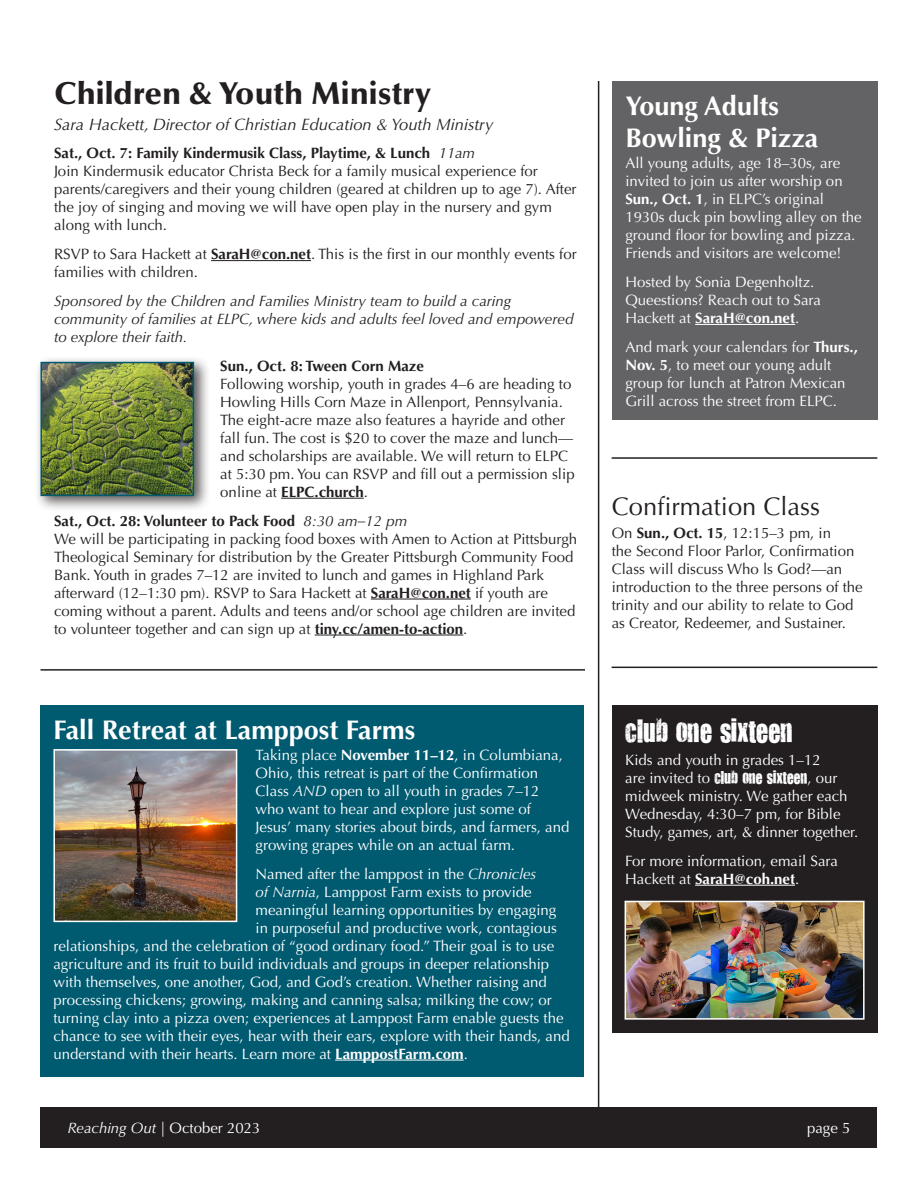
<style>
.page{position:relative;width:918px;height:1188px;background:#fff}
.page>*{position:absolute;margin:0;border:0;box-sizing:border-box;transform-origin:0 0}
.t1{font:900 31.5px "Optima LT Std";color:#231f20}
.t2{font:700 27px/32.4px "Optima LT Std";color:#fff}
.t3{font:27px "You Are Loved";color:#fff}
.t4{font:25.5px "Optima LT Std";color:#231f20}
.t5{font:italic 16.5px "Optima LT Std";color:#231f20}
.t6{font:15px/18px "Optima LT Std";color:#fff}
.t7{font:15px/18px "Optima LT Std";color:#231f20}
.t8{font:italic 15px/18px "Optima LT Std";color:#231f20}
.t9{font:700 15px "Optima LT Std";color:#231f20}
.s1{font-weight:400;font-style:italic}
.s2{font-weight:700}
.s3{font-style:italic}
.s4{font-family:"You Are Loved"}
</style>
<div class="page">
<hr style="left:598px;top:81px;width:1px;height:1053px;background:#231f20">
<div style="left:40px;top:1107px;width:838px;height:41px;background:#231f20"></div>
<hr style="left:612px;top:667px;width:265px;height:1px;background:#231f20">
<hr style="left:211px;top:260px;width:100px;height:1px;background:#231f20">
<hr style="left:281px;top:498px;width:83px;height:1px;background:#231f20">
<hr style="left:371px;top:599px;width:100px;height:1px;background:#231f20">
<hr style="left:315px;top:635px;width:148px;height:1px;background:#231f20">
<hr style="left:41px;top:669px;width:544px;height:2px;background:#231f20">
<div style="left:40px;top:705px;width:544px;height:372px;background:#005a70"></div>
<hr style="left:335px;top:1060px;width:129px;height:1px;background:#fff">
<div style="left:34px;top:356px;width:176px;height:156px;background:#231f20;opacity:.75"></div>
<img style="left:43px;top:365px;width:148px;height:128px">
<div style="left:40px;top:362px;width:154px;height:134px;border:2px solid #005a70"></div>
<img style="left:56px;top:752px;width:178px;height:167px">
<div style="left:53px;top:749px;width:184px;height:173px;border:2px solid #fff"></div>
<div style="left:612px;top:81px;width:266px;height:339px;background:#636366"></div>
<hr style="left:695px;top:324px;width:100px;height:1px;background:#fff">
<div style="left:612px;top:705px;width:265px;height:328px;background:#231f20"></div>
<hr style="left:695px;top:885px;width:100px;height:1px;background:#fff">
<hr style="left:612px;top:457px;width:265px;height:2px;background:#231f20">
<img style="left:628px;top:904px;width:234px;height:113px">
<div style="left:625px;top:901px;width:240px;height:119px;border:2px solid #fff"></div>
<p class="t1" style="left:54px;top:75px;width:378px">Children &amp; Youth Ministry</p>
<p class="t5" style="left:54px;top:114px;width:441px">Sara Hackett, Director of Christian Education &amp; Youth Ministry</p>
<p class="t9" style="left:54px;top:144px;width:423px">Sat., Oct. 7: Family Kindermusik Class, Playtime, &amp; Lunch <span class="s1">11am</span></p>
<p class="t7" style="left:54px;top:162px;width:524px">Join Kindermusik educator Christa Beck for a family musical experience for parents/caregivers and their young children (geared at children up to age 7). After the joy of singing and moving we will have open play in the nursery and gym along with lunch.</p>
<p class="t7" style="left:54px;top:245px;width:524px">RSVP to Sara Hackett at <span class="s2">SaraH@con.net</span>. This is the first in our monthly events for families with children.</p>
<p class="t8" style="left:54px;top:292px;width:521px">Sponsored by the Children and Families Ministry team to build a caring community of families at ELPC, where kids and adults feel loved and empowered to explore their faith.</p>
<p class="t9" style="left:220px;top:357px;width:205px">Sun., Oct. 8: Tween Corn Maze</p>
<p class="t7" style="left:220px;top:375px;width:356px">Following worship, youth in grades 4–6 are heading to Howling Hills Corn Maze in Allenport, Pennsylvania.<br>The eight-acre maze also features a hayride and other fall fun. The cost is $20 to cover the maze and lunch— and scholarships are available. We will return to ELPC at 5:30 pm. You can RSVP and fill out a permission slip online at <span class="s2">ELPC.church</span>.</p>
<p class="t9" style="left:54px;top:512px;width:355px">Sat., Oct. 28: Volunteer to Pack Food <span class="s1">8:30 am–12 pm</span></p>
<p class="t7" style="left:54px;top:530px;width:525px">We will be participating in packing food boxes with Amen to Action at Pittsburgh Theological Seminary for distribution by the Greater Pittsburgh Community Food Bank. Youth in grades 7–12 are invited to lunch and games in Highland Park afterward (12–1:30 pm). RSVP to Sara Hackett at <span class="s2">SaraH@con.net</span> if youth are coming without a parent. Adults and teens and/or school age children are invited to volunteer together and can sign up at <span class="s2">tiny.cc/amen-to-action</span>.</p>
<p class="t2" style="left:53px;top:714px;width:363px">Fall Retreat at Lamppost Farms</p>
<p class="t6" style="left:256px;top:746px;width:315px">Taking place <span class="s2">November 11–12</span>, in Columbiana, Ohio, this retreat is part of the Confirmation Class <span class="s3">AND</span> open to all youth in grades 7–12 who want to hear and explore just some of Jesus’ many stories about birds, and farmers, and growing grapes while on an actual farm.</p>
<p class="t6" style="left:256px;top:865px;width:282px">Named after the lamppost in the <span class="s3">Chronicles</span></p>
<p class="t6" style="left:256px;top:883px;width:278px"><span class="s3">of Narnia</span>, Lamppost Farm exists to provide</p>
<p class="t6" style="left:256px;top:901px;width:302px">meaningful learning opportunities by engaging</p>
<p class="t6" style="left:256px;top:919px;width:303px">in purposeful and productive work, contagious</p>
<p class="t6" style="left:53px;top:937px;width:502px">relationships, and the celebration of “good ordinary food.” Their goal is to use</p>
<p class="t6" style="left:53px;top:955px;width:497px">agriculture and its fruit to build individuals and groups in deeper relationship</p>
<p class="t6" style="left:53px;top:973px;width:495px">with themselves, one another, God, and God’s creation. Whether raising and</p>
<p class="t6" style="left:53px;top:991px;width:500px">processing chickens; growing, making and canning salsa; milking the cow; or</p>
<p class="t6" style="left:53px;top:1009px;width:512px">turning clay into a pizza oven; experiences at Lamppost Farm enable guests the</p>
<p class="t6" style="left:53px;top:1027px;width:518px">chance to see with their eyes, hear with their ears, explore with their hands, and</p>
<p class="t6" style="left:53px;top:1045px;width:416px">understand with their hearts. Learn more at <span class="s2">LamppostFarm.com</span>.</p>
<p class="t2" style="left:625px;top:90px;width:195px">Young Adults<br>Bowling &amp; Pizza</p>
<p class="t6" style="left:625px;top:154px;width:238px">All young adults, age 18–30s, are invited to join us after worship on <span class="s2">Sun., Oct. 1</span>, in ELPC’s original 1930s duck pin bowling alley on the ground floor for bowling and pizza.<br>Friends and visitors are welcome!</p>
<p class="t6" style="left:625px;top:273px;width:197px">Hosted by Sonia Degenholtz.<br>Queestions? Reach out to Sara<br>Hackett at <span class="s2">SaraH@con.net</span>.</p>
<p class="t6" style="left:625px;top:338px;width:234px">And mark your calendars for <span class="s2">Thurs., Nov. 5</span>, to meet our young adult group for lunch at Patron Mexican Grill across the street from ELPC.</p>
<p class="t4" style="left:612px;top:491px;width:210px">Confirmation Class</p>
<p class="t7" style="left:612px;top:524px;width:252px">On <span class="s2">Sun., Oct. 15</span>, 12:15–3 pm, in<br>the Second Floor Parlor, Confirmation Class will discuss Who ls God?—an introduction to the three persons of the trinity and our ability to relate to God as Creator, Redeemer, and Sustainer.</p>
<p class="t3" style="left:625px;top:712px;width:169px">club one sixteen</p>
<p class="t6" style="left:625px;top:751px;width:235px">Kids and youth in grades 1–12<br>are invited to <span class="s4">club one sixteen</span>, our midweek ministry. We gather each Wednesday, 4:30–7 pm, for Bible Study, games, art, &amp; dinner together.</p>
<p class="t6" style="left:625px;top:852px;width:214px">For more information, email Sara<br>Hackett at <span class="s2">SaraH@coh.net</span>.</p>
<p class="t6" style="left:68px;top:1119px;width:194px"><span class="s3">Reaching Out</span> | October 2023</p>
<p class="t6" style="left:807px;top:1119px;width:45px">page 5</p>
</div>
